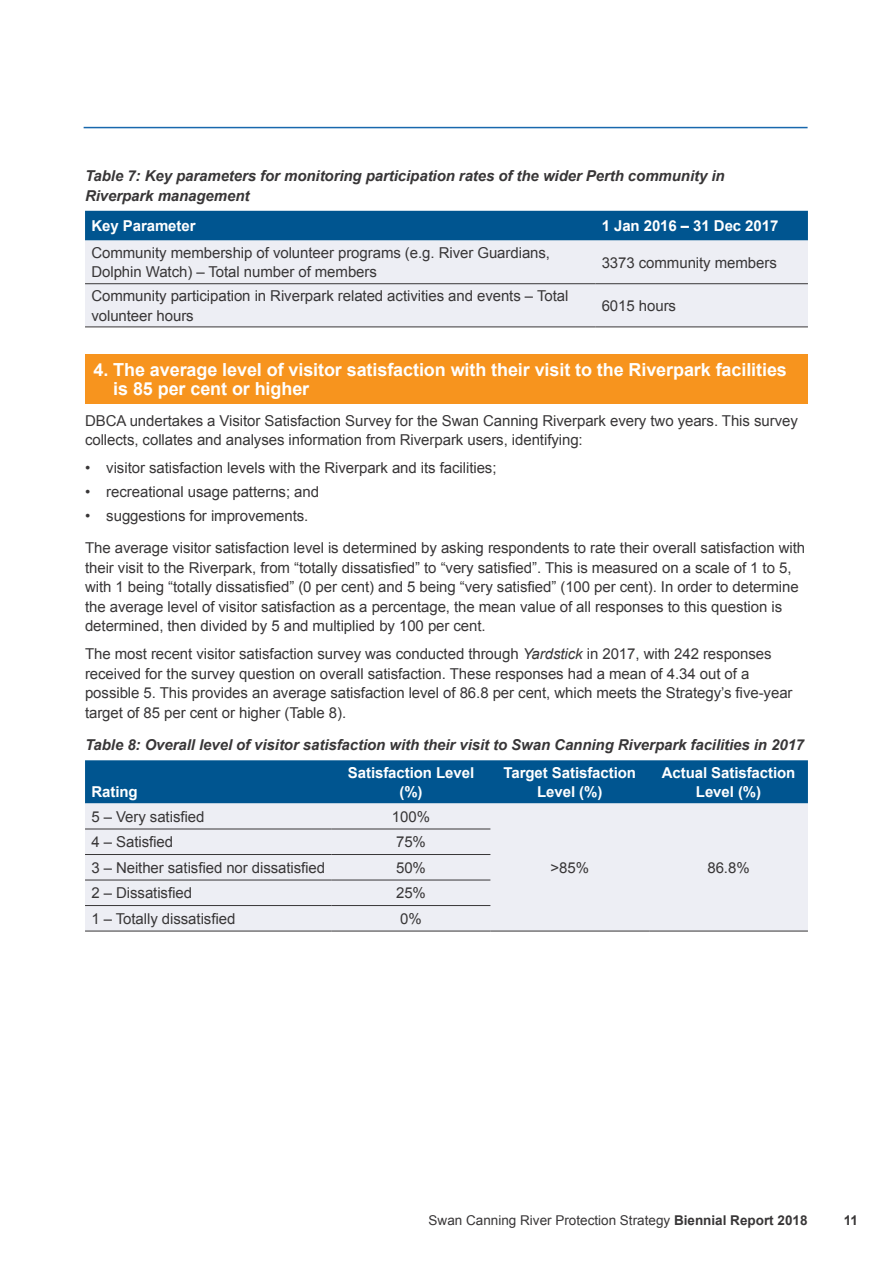
<style>
.page{position:relative;width:893px;height:1263px;background:#fff}
.page>*{position:absolute;margin:0;border:0;box-sizing:border-box;transform-origin:0 0}
.t1{font:700 18px/19.5px "Arial";letter-spacing:-.005em;color:#fff}
.t2{font:15px/19.5px "Arial";letter-spacing:-.005em;color:#383637}
.t3{font:italic 700 15px/19.5px "Arial";letter-spacing:-.005em;color:#383637}
.t4{font:700 15px/19.5px "Arial";letter-spacing:-.005em;color:#fff;text-align:center}
.t5{font:13.5px "Arial";color:#383637}
.t6{font:700 13.5px "Arial";color:#383637}
.s1{font-style:italic}
.s2{font-weight:700}
</style>
<div class="page">
<hr style="left:84px;top:127px;width:724px;height:1px;background:#1868ad">
<div style="left:85px;top:211px;width:723px;height:30px;background:#005590"></div>
<div style="left:85px;top:241px;width:723px;height:86px;background:#edeef4"></div>
<hr style="left:85px;top:283px;width:510px;height:1px;background:#383637">
<hr style="left:595px;top:283px;width:213px;height:1px;background:#383637">
<hr style="left:85px;top:327px;width:510px;height:1px;background:#383637">
<hr style="left:595px;top:327px;width:213px;height:1px;background:#383637">
<div style="left:85px;top:354px;width:723px;height:50px;background:#f7941e"></div>
<div style="left:85px;top:760px;width:723px;height:43px;background:#005590"></div>
<div style="left:85px;top:803px;width:723px;height:128px;background:#edeef4"></div>
<hr style="left:85px;top:829px;width:247px;height:1px;background:#383637">
<hr style="left:332px;top:829px;width:158px;height:1px;background:#383637">
<hr style="left:85px;top:854px;width:247px;height:1px;background:#383637">
<hr style="left:332px;top:854px;width:158px;height:1px;background:#383637">
<hr style="left:85px;top:880px;width:247px;height:1px;background:#383637">
<hr style="left:332px;top:880px;width:158px;height:1px;background:#383637">
<hr style="left:85px;top:905px;width:247px;height:1px;background:#383637">
<hr style="left:332px;top:905px;width:158px;height:1px;background:#383637">
<hr style="left:85px;top:931px;width:247px;height:1px;background:#383637">
<hr style="left:332px;top:931px;width:158px;height:1px;background:#383637">
<hr style="left:490px;top:931px;width:159px;height:1px;background:#383637">
<hr style="left:649px;top:931px;width:159px;height:1px;background:#383637">
<h3 class="t3" style="left:85px;top:167px;width:641px">Table 7: Key parameters for monitoring participation rates of the wider Perth community in<br>Riverpark management</h3>
<p class="t4" style="left:91px;top:217px;width:106px">Key Parameter</p>
<p class="t4" style="left:602px;top:217px;width:178px">1 Jan 2016 – 31 Dec 2017</p>
<p class="t2" style="left:91px;top:243px;width:460px">Community membership of volunteer programs (e.g. River Guardians,<br>Dolphin Watch) – Total number of members</p>
<p class="t2" style="left:602px;top:253px;width:177px">3373 community members</p>
<p class="t2" style="left:91px;top:286px;width:478px">Community participation in Riverpark related activities and events – Total volunteer hours</p>
<p class="t2" style="left:602px;top:296px;width:76px">6015 hours</p>
<h2 class="t1" style="left:113px;top:360px;width:675px;text-indent:-20px">4. The average level of visitor satisfaction with their visit to the Riverpark facilities is 85 per cent or higher</h2>
<p class="t2" style="left:85px;top:411px;width:714px">DBCA undertakes a Visitor Satisfaction Survey for the Swan Canning Riverpark every two years. This survey collects, collates and analyses information from Riverpark users, identifying:</p>
<p class="t2" style="left:85px;top:459px;width:413px">• visitor satisfaction levels with the Riverpark and its facilities;</p>
<p class="t2" style="left:85px;top:482px;width:236px">• recreational usage patterns; and</p>
<p class="t2" style="left:85px;top:506px;width:225px">• suggestions for improvements.</p>
<p class="t2" style="left:85px;top:538px;width:722px">The average visitor satisfaction level is determined by asking respondents to rate their overall satisfaction with their visit to the Riverpark, from “totally dissatisfied” to “very satisfied”. This is measured on a scale of 1 to 5, with 1 being “totally dissatisfied” (0 per cent) and 5 being “very satisfied” (100 per cent). In order to determine the average level of visitor satisfaction as a percentage, the mean value of all responses to this question is determined, then divided by 5 and multiplied by 100 per cent.</p>
<p class="t2" style="left:85px;top:644px;width:709px">The most recent visitor satisfaction survey was conducted through <span class="s1">Yardstick</span> in 2017, with 242 responses received for the survey question on overall satisfaction. These responses had a mean of 4.34 out of a possible 5. This provides an average satisfaction level of 86.8 per cent, which meets the Strategy’s five-year target of 85 per cent or higher (Table 8).</p>
<h3 class="t3" style="left:85px;top:736px;width:721px">Table 8: Overall level of visitor satisfaction with their visit to Swan Canning Riverpark facilities in 2017</h3>
<p class="t4" style="left:91px;top:783px;width:48px">Rating</p>
<p class="t4" style="left:348px;top:763px;width:128px">Satisfaction Level (%)</p>
<p class="t4" style="left:503px;top:763px;width:134px">Target Satisfaction<br>Level (%)</p>
<p class="t4" style="left:662px;top:763px;width:135px">Actual Satisfaction<br>Level (%)</p>
<p class="t2" style="left:91px;top:807px;width:115px">5 – Very satisfied</p>
<p class="t2" style="left:392px;top:807px;width:40px">100%</p>
<p class="t2" style="left:91px;top:832px;width:83px">4 – Satisfied</p>
<p class="t2" style="left:396px;top:832px;width:31px">75%</p>
<p class="t2" style="left:91px;top:858px;width:235px">3 – Neither satisfied nor dissatisfied</p>
<p class="t2" style="left:396px;top:858px;width:31px">50%</p>
<p class="t2" style="left:91px;top:883px;width:102px">2 – Dissatisfied</p>
<p class="t2" style="left:396px;top:883px;width:31px">25%</p>
<p class="t2" style="left:91px;top:909px;width:145px">1 – Totally dissatisfied</p>
<p class="t2" style="left:400px;top:909px;width:23px">0%</p>
<p class="t2" style="left:550px;top:858px;width:40px">&gt;85%</p>
<p class="t2" style="left:707px;top:858px;width:44px">86.8%</p>
<p class="t5" style="left:429px;top:1212px;width:380px">Swan Canning River Protection Strategy <span class="s2">Biennial Report 2018</span></p>
<p class="t6" style="left:844px;top:1212px;width:16px">11</p>
</div>
